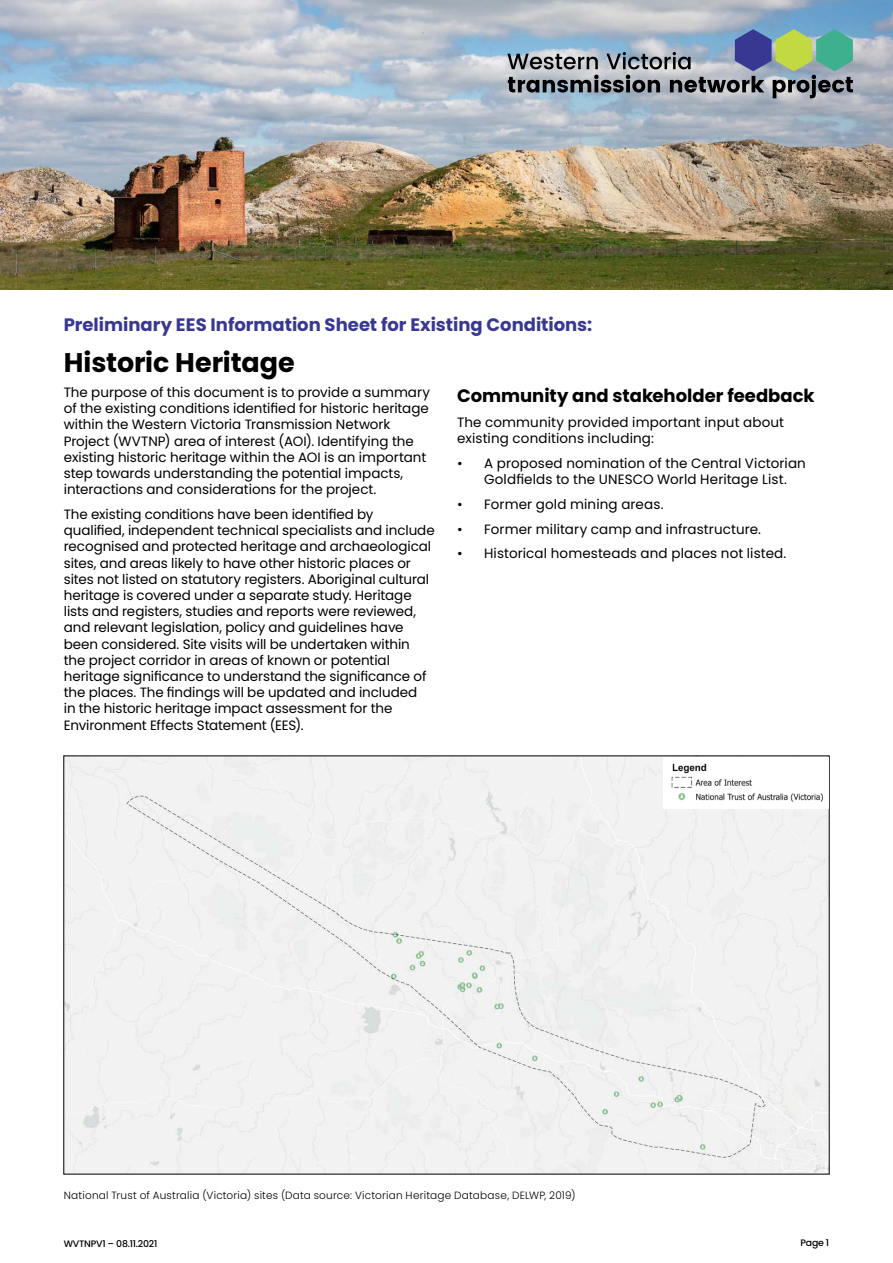
<style>
.page{position:relative;width:893px;height:1263px;background:#fff}
.page>*{position:absolute;margin:0;border:0;box-sizing:border-box;transform-origin:0 0}
.t1{font:700 27px "Poppins";letter-spacing:-.005em;color:#000}
.t2{font:700 18px "Poppins";color:#383893}
.t3{font:700 18px "Poppins";color:#000}
.t4{font:13.5px/16.2px "Poppins";letter-spacing:-.005em;color:#000}
.t5{font:300 10.5px "Poppins";letter-spacing:.02em;color:#000}
.t6{font:500 9.3px "Poppins";letter-spacing:-.025em;color:#000}
</style>
<div class="page">
<img style="left:0;top:0;width:893px;height:289px">
<svg style="left:507px;top:29px;width:346px;height:69px;background:#879aa1"></svg>
<div style="left:66px;top:758px;width:761px;height:414px;background:#f2f2f2"></div>
<div style="left:663px;top:757px;width:165px;height:52px;background:#fff"></div>
<img style="left:671px;top:763px;width:152px;height:39px">
<h2 class="t2" style="left:64px;top:315px;width:530px">Preliminary EES Information Sheet for Existing Conditions:</h2>
<h1 class="t1" style="left:64px;top:347px;width:233px">Historic Heritage</h1>
<p class="t4" style="left:64px;top:384px;width:368px">The purpose of this document is to provide a summary of the existing conditions identified for historic heritage within the Western Victoria Transmission Network Project (WVTNP) area of interest (AOI). Identifying the existing historic heritage within the AOI is an important step towards understanding the potential impacts, interactions and considerations for the project.</p>
<p class="t4" style="left:64px;top:506px;width:372px">The existing conditions have been identified by qualified, independent technical specialists and include recognised and protected heritage and archaeological sites, and areas likely to have other historic places or sites not listed on statutory registers. Aboriginal cultural heritage is covered under a separate study. Heritage lists and registers, studies and reports were reviewed, and relevant legislation, policy and guidelines have been considered. Site visits will be undertaken within the project corridor in areas of known or potential heritage significance to understand the significance of the places. The findings will be updated and included<br>in the historic heritage impact assessment for the Environment Effects Statement (EES).</p>
<h2 class="t3" style="left:457px;top:386px;width:359px">Community and stakeholder feedback</h2>
<p class="t4" style="left:457px;top:414px;width:329px">The community provided important input about existing conditions including:</p>
<p class="t4" style="left:457px;top:455px;width:350px;text-align:center">• A proposed nomination of the Central Victorian<br>Goldfields to the UNESCO World Heritage List.</p>
<p class="t4" style="left:457px;top:496px;width:208px">• Former gold mining areas.</p>
<p class="t4" style="left:457px;top:521px;width:305px">• Former military camp and infrastructure.</p>
<p class="t4" style="left:457px;top:546px;width:331px">• Historical homesteads and places not listed.</p>
<p class="t5" style="left:64px;top:1189px;width:513px">National Trust of Australia (Victoria) sites (Data source: Victorian Heritage Database, DELWP, 2019)</p>
<p class="t6" style="left:64px;top:1238px;width:95px">WVTNPV1 – 08.11.2021</p>
<p class="t6" style="left:801px;top:1238px;width:30px">Page 1</p>
</div>
